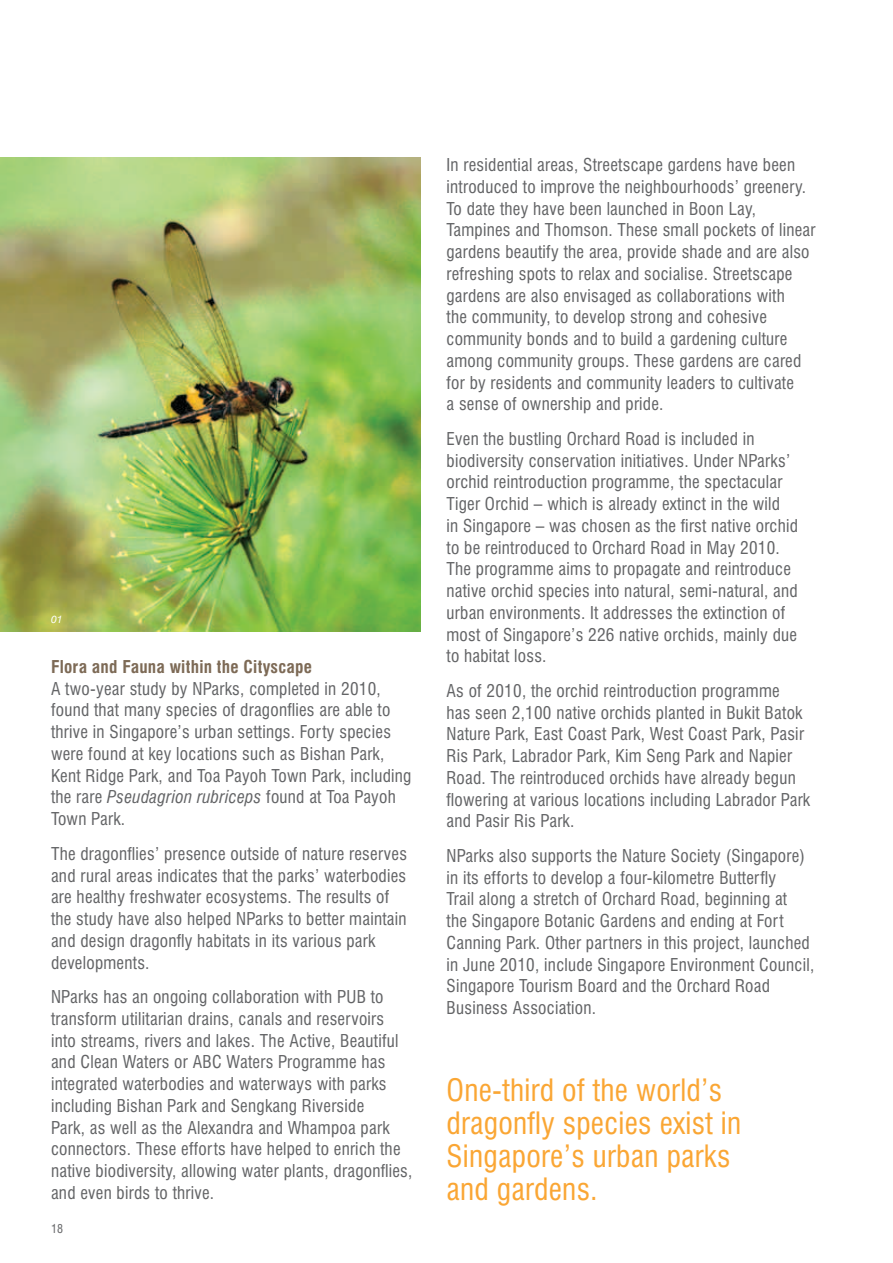
<style>
.page{position:relative;width:893px;height:1263px;background:#fff}
.page>*{position:absolute;margin:0;border:0;box-sizing:border-box;transform-origin:0 0}
.t1{font:condensed 30px/33px "Swiss 721 BT";letter-spacing:.01em;color:#faa634}
.t2{font:condensed 17.25px/21.8px "Swiss 721 BT";letter-spacing:.015em;color:#636466}
.t3{font:700 condensed 17.25px "Swiss 721 BT";letter-spacing:.015em;color:#7d6a56}
.t4{font:condensed 12px "Swiss 721 BT";color:#636466}
.t5{font:italic 10.5px "Swiss 721 BT";color:#fff}
.s1{font-style:italic}
</style>
<div class="page">
<img style="left:0;top:158px;width:421px;height:473px">
<p class="t5" style="left:51px;top:612px;width:13px">01</p>
<p class="t3" style="left:51px;top:656px;width:262px">Flora and Fauna within the Cityscape</p>
<p class="t2" style="left:51px;top:677px;width:362px">A two-year study by NParks, completed in 2010, found that many species of dragonflies are able to thrive in Singapore’s urban settings. Forty species were found at key locations such as Bishan Park, Kent Ridge Park, and Toa Payoh Town Park, including the rare <span class="s1">Pseudagrion rubriceps</span> found at Toa Payoh Town Park.</p>
<p class="t2" style="left:51px;top:842px;width:357px">The dragonflies’ presence outside of nature reserves and rural areas indicates that the parks’ waterbodies are healthy freshwater ecosystems. The results of the study have also helped NParks to better maintain and design dragonfly habitats in its various park developments.</p>
<p class="t2" style="left:51px;top:986px;width:363px">NParks has an ongoing collaboration with PUB to transform utilitarian drains, canals and reservoirs into streams, rivers and lakes. The Active, Beautiful and Clean Waters or ABC Waters Programme has integrated waterbodies and waterways with parks including Bishan Park and Sengkang Riverside<br>Park, as well as the Alexandra and Whampoa park connectors. These efforts have helped to enrich the native biodiversity, allowing water plants, dragonflies, and even birds to thrive.</p>
<p class="t4" style="left:51px;top:1221px;width:13px">18</p>
<p class="t2" style="left:446px;top:154px;width:371px">In residential areas, Streetscape gardens have been introduced to improve the neighbourhoods’ greenery.<br>To date they have been launched in Boon Lay, Tampines and Thomson. These small pockets of linear gardens beautify the area, provide shade and are also refreshing spots to relax and socialise. Streetscape gardens are also envisaged as collaborations with<br>the community, to develop strong and cohesive community bonds and to build a gardening culture among community groups. These gardens are cared for by residents and community leaders to cultivate<br>a sense of ownership and pride.</p>
<p class="t2" style="left:446px;top:428px;width:353px">Even the bustling Orchard Road is included in biodiversity conservation initiatives. Under NParks’ orchid reintroduction programme, the spectacular Tiger Orchid – which is already extinct in the wild<br>in Singapore – was chosen as the first native orchid to be reintroduced to Orchard Road in May 2010.<br>The programme aims to propagate and reintroduce native orchid species into natural, semi-natural, and urban environments. It addresses the extinction of most of Singapore’s 226 native orchids, mainly due to habitat loss.</p>
<p class="t2" style="left:446px;top:680px;width:365px">As of 2010, the orchid reintroduction programme<br>has seen 2,100 native orchids planted in Bukit Batok Nature Park, East Coast Park, West Coast Park, Pasir Ris Park, Labrador Park, Kim Seng Park and Napier Road. The reintroduced orchids have already begun flowering at various locations including Labrador Park and Pasir Ris Park.</p>
<p class="t2" style="left:446px;top:845px;width:369px">NParks also supports the Nature Society (Singapore) in its efforts to develop a four-kilometre Butterfly<br>Trail along a stretch of Orchard Road, beginning at<br>the Singapore Botanic Gardens and ending at Fort Canning Park. Other partners in this project, launched in June 2010, include Singapore Environment Council, Singapore Tourism Board and the Orchard Road Business Association.</p>
<h1 class="t1" style="left:446px;top:1073px;width:296px">One-third of the world’s dragonfly species exist in<br>Singapore’s urban parks and gardens.</h1>
</div>
